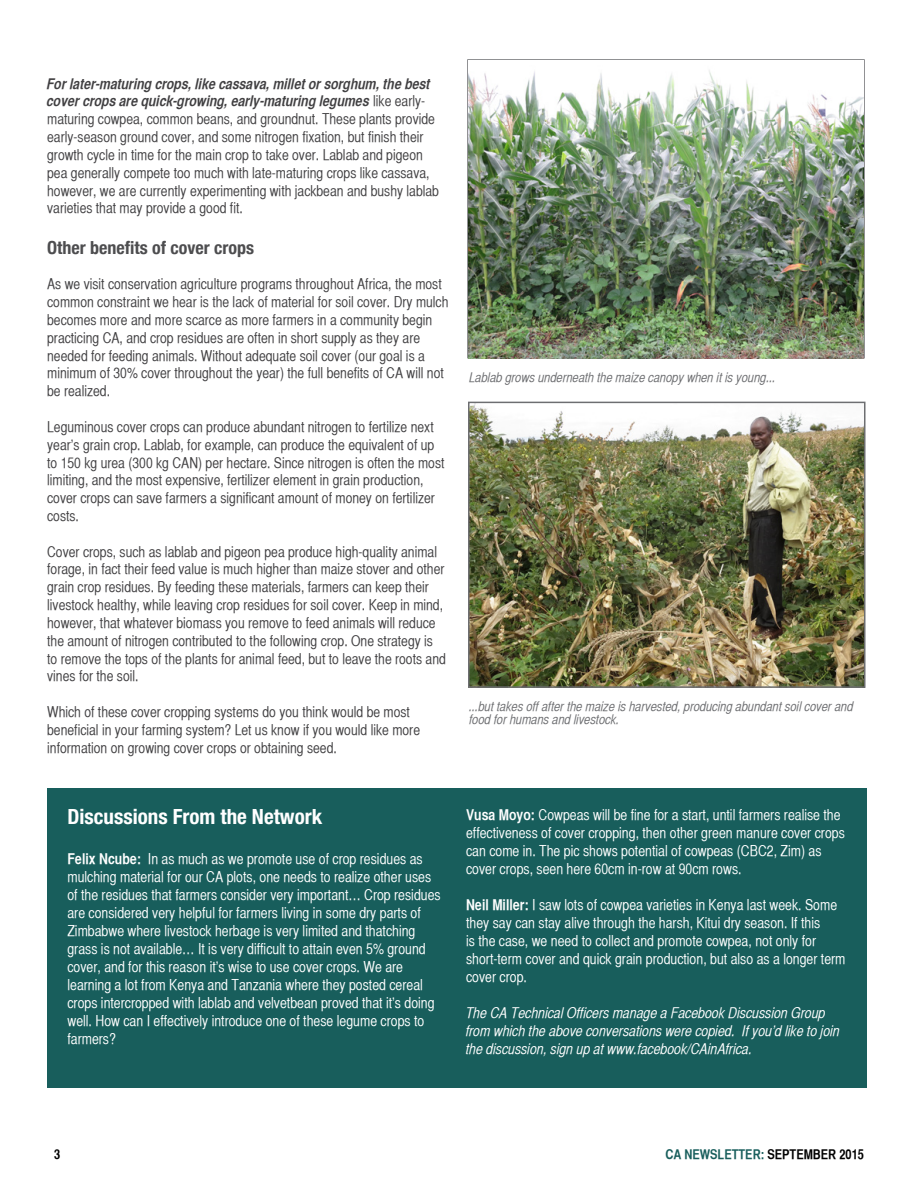
<style>
.page{position:relative;width:918px;height:1188px;background:#fff}
.page>*{position:absolute;margin:0;border:0;box-sizing:border-box;transform-origin:0 0}
.t1{font:700 condensed 21px "Helvetica Neue LT Std";color:#fff}
.t2{font:700 condensed 18px "Helvetica Neue";color:#4d4d4f}
.t3{font:15px/18px "Helvetica CY Plain";color:#fff}
.t4{font:15px/18px "Helvetica CY Oblique";color:#fff}
.t5{font:14.85px/17.9px "Helvetica CY Plain";color:#414042}
.t6{font:italic 14.85px/17.9px "Helvetica CY Bold";color:#414042}
.t7{font:13.5px/13.2px "Helvetica CY Oblique";color:#6d6e71}
.t8{font:13.5px "Helvetica CY Bold";color:#185e5c}
.t9{font:13.5px "Helvetica CY Bold";color:#000}
.s1{font-family:"Helvetica CY Plain";font-style:normal}
.s2{font-family:"Helvetica CY Bold"}
.s3{color:#000}
</style>
<div class="page">
<img style="left:468px;top:70px;width:396px;height:288px">
<img style="left:471px;top:405px;width:392px;height:280px">
<div style="left:468px;top:402px;width:398px;height:286px;border:2px solid #6d6e71"></div>
<div style="left:47px;top:788px;width:820px;height:300px;background:#185e5c"></div>
<p class="t6" style="left:47px;top:74px;width:385px">For later-maturing crops, like cassava, millet or sorghum, the best cover crops are quick-growing, early-maturing legumes <span class="s1">like early-</span></p>
<p class="t5" style="left:47px;top:110px;width:393px">maturing cowpea, common beans, and groundnut. These plants provide early-season ground cover, and some nitrogen fixation, but finish their growth cycle in time for the main crop to take over. Lablab and pigeon pea generally compete too much with late-maturing crops like cassava, however, we are currently experimenting with jackbean and bushy lablab varieties that may provide a good fit.</p>
<p class="t2" style="left:47px;top:232px;width:208px">Other benefits of cover crops</p>
<p class="t5" style="left:47px;top:275px;width:403px">As we visit conservation agriculture programs throughout Africa, the most common constraint we hear is the lack of material for soil cover. Dry mulch becomes more and more scarce as more farmers in a community begin practicing CA, and crop residues are often in short supply as they are needed for feeding animals. Without adequate soil cover (our goal is a minimum of 30% cover throughout the year) the full benefits of CA will not be realized.</p>
<p class="t5" style="left:47px;top:418px;width:399px">Leguminous cover crops can produce abundant nitrogen to fertilize next year’s grain crop. Lablab, for example, can produce the equivalent of up to 150 kg urea (300 kg CAN) per hectare. Since nitrogen is often the most limiting, and the most expensive, fertilizer element in grain production, cover crops can save farmers a significant amount of money on fertilizer costs.</p>
<p class="t5" style="left:47px;top:543px;width:400px">Cover crops, such as lablab and pigeon pea produce high-quality animal forage, in fact their feed value is much higher than maize stover and other grain crop residues. By feeding these materials, farmers can keep their livestock healthy, while leaving crop residues for soil cover. Keep in mind, however, that whatever biomass you remove to feed animals will reduce the amount of nitrogen contributed to the following crop. One strategy is to remove the tops of the plants for animal feed, but to leave the roots and vines for the soil.</p>
<p class="t5" style="left:47px;top:703px;width:374px">Which of these cover cropping systems do you think would be most beneficial in your farming system? Let us know if you would like more information on growing cover crops or obtaining seed.</p>
<p class="t7" style="left:470px;top:370px;width:308px">Lablab grows underneath the maize canopy when it is young...</p>
<p class="t7" style="left:470px;top:700px;width:386px">...but takes off after the maize is harvested, producing abundant soil cover and food for humans and livestock.</p>
<h1 class="t1" style="left:67px;top:803px;width:256px">Discussions From the Network</h1>
<p class="t3" style="left:67px;top:850px;width:375px"><span class="s2">Felix Ncube:</span> In as much as we promote use of crop residues as mulching material for our CA plots, one needs to realize other uses of the residues that farmers consider very important… Crop residues are considered very helpful for farmers living in some dry parts of Zimbabwe where livestock herbage is very limited and thatching grass is not available… It is very difficult to attain even 5% ground cover, and for this reason it’s wise to use cover crops. We are learning a lot from Kenya and Tanzania where they posted cereal crops intercropped with lablab and velvetbean proved that it’s doing well. How can I effectively introduce one of these legume crops to farmers?</p>
<p class="t3" style="left:466px;top:805px;width:380px"><span class="s2">Vusa Moyo:</span> Cowpeas will be fine for a start, until farmers realise the effectiveness of cover cropping, then other green manure cover crops can come in. The pic shows potential of cowpeas (CBC2, Zim) as cover crops, seen here 60cm in-row at 90cm rows.</p>
<p class="t3" style="left:466px;top:895px;width:381px"><span class="s2">Neil Miller:</span> I saw lots of cowpea varieties in Kenya last week. Some they say can stay alive through the harsh, Kitui dry season. If this<br>is the case, we need to collect and promote cowpea, not only for short-term cover and quick grain production, but also as a longer term cover crop.</p>
<p class="t4" style="left:466px;top:1003px;width:375px">The CA Technical Officers manage a Facebook Discussion Group from which the above conversations were copied. If you’d like to join the discussion, sign up at www.facebook/CAinAfrica.</p>
<p class="t9" style="left:54px;top:1146px;width:8px">3</p>
<p class="t8" style="left:665px;top:1146px;width:200px">CA NEWSLETTER: <span class="s3">SEPTEMBER 2015</span></p>
</div>
